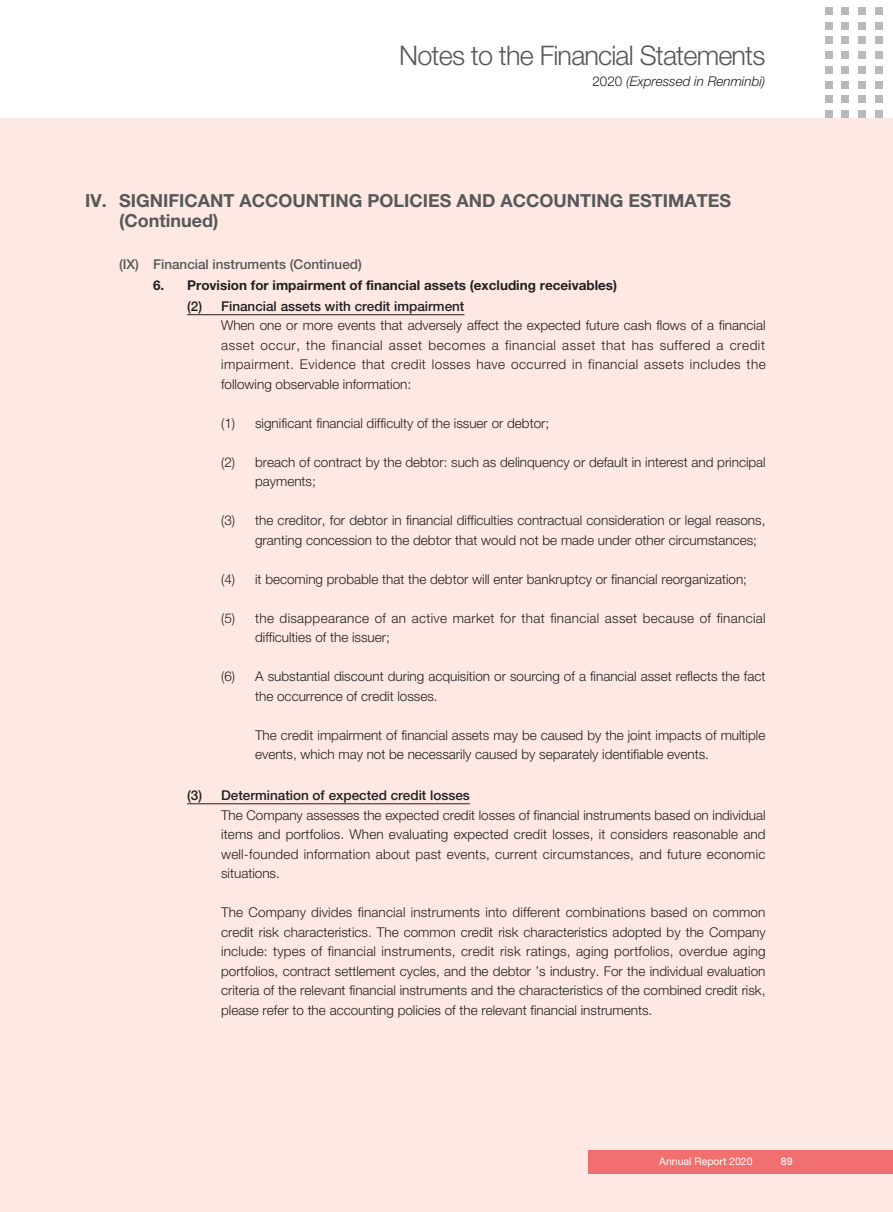
<style>
.page{position:relative;width:893px;height:1212px;background:#fde8e3}
.page>*{position:absolute;margin:0;border:0;box-sizing:border-box;transform-origin:0 0}
.t1{font:300 27px "Helvetica Neue LT Std";letter-spacing:-.03em;color:#57585a}
.t2{font:700 18px/19.5px "Helvetica Neue LT Std";color:#57585a}
.t3{font:300 13.5px/19.5px "Helvetica Neue LT Std";color:#231f20}
.t4{font:300 13.5px/19.5px "Helvetica Neue LT Std";letter-spacing:.025em;color:#231f20}
.t5{font:500 13.5px "Helvetica Neue LT Std";color:#231f20}
.t6{font:700 13.5px "Helvetica Neue LT Std";color:#231f20}
.t7{font:500 13.5px "Helvetica Neue LT Std";color:#57585a}
.t8{font:italic 300 13.5px "Helvetica Neue LT Std";color:#231f20}
.t9{font:10.5px "Helvetica Neue LT Std";color:#fff}
.t10{font:500 10.5px "Helvetica Neue LT Std";color:#f0f9f8}
.s1{font-style:normal}
</style>
<div class="page">
<div style="left:0;top:0;width:893px;height:118px;background:#fff"></div>
<div style="left:875px;top:7px;width:8px;height:8px;background:#b8b9bc"></div>
<div style="left:858px;top:7px;width:8px;height:8px;background:#b8b9bc"></div>
<div style="left:842px;top:7px;width:7px;height:8px;background:#b8b9bc"></div>
<div style="left:825px;top:7px;width:7px;height:8px;background:#b8b9bc"></div>
<div style="left:875px;top:22px;width:8px;height:7px;background:#b8b9bc"></div>
<div style="left:858px;top:22px;width:8px;height:7px;background:#b8b9bc"></div>
<div style="left:842px;top:22px;width:7px;height:7px;background:#b8b9bc"></div>
<div style="left:825px;top:22px;width:7px;height:7px;background:#b8b9bc"></div>
<div style="left:875px;top:37px;width:8px;height:7px;background:#b8b9bc"></div>
<div style="left:858px;top:37px;width:8px;height:7px;background:#b8b9bc"></div>
<div style="left:842px;top:37px;width:7px;height:7px;background:#b8b9bc"></div>
<div style="left:825px;top:37px;width:7px;height:7px;background:#b8b9bc"></div>
<div style="left:875px;top:51px;width:8px;height:8px;background:#b8b9bc"></div>
<div style="left:858px;top:51px;width:8px;height:8px;background:#b8b9bc"></div>
<div style="left:842px;top:51px;width:7px;height:8px;background:#b8b9bc"></div>
<div style="left:825px;top:51px;width:7px;height:8px;background:#b8b9bc"></div>
<div style="left:875px;top:66px;width:8px;height:8px;background:#b8b9bc"></div>
<div style="left:858px;top:66px;width:8px;height:8px;background:#b8b9bc"></div>
<div style="left:842px;top:66px;width:7px;height:8px;background:#b8b9bc"></div>
<div style="left:825px;top:66px;width:7px;height:8px;background:#b8b9bc"></div>
<div style="left:875px;top:81px;width:8px;height:7px;background:#b8b9bc"></div>
<div style="left:858px;top:81px;width:8px;height:7px;background:#b8b9bc"></div>
<div style="left:842px;top:81px;width:7px;height:7px;background:#b8b9bc"></div>
<div style="left:825px;top:81px;width:7px;height:7px;background:#b8b9bc"></div>
<div style="left:875px;top:96px;width:8px;height:7px;background:#b8b9bc"></div>
<div style="left:858px;top:96px;width:8px;height:7px;background:#b8b9bc"></div>
<div style="left:842px;top:96px;width:7px;height:7px;background:#b8b9bc"></div>
<div style="left:825px;top:96px;width:7px;height:7px;background:#b8b9bc"></div>
<div style="left:875px;top:110px;width:8px;height:8px;background:#b8b9bc"></div>
<div style="left:858px;top:110px;width:8px;height:8px;background:#b8b9bc"></div>
<div style="left:842px;top:110px;width:7px;height:8px;background:#b8b9bc"></div>
<div style="left:825px;top:110px;width:7px;height:8px;background:#b8b9bc"></div>
<div style="left:588px;top:1150px;width:305px;height:24px;background:#f26f6f"></div>
<hr style="left:187px;top:314px;width:277px;height:1px;background:#231f20">
<hr style="left:187px;top:803px;width:283px;height:1px;background:#231f20">
<h1 class="t1" style="left:399px;top:39px;width:368px">Notes to the Financial Statements</h1>
<p class="t8" style="left:592px;top:73px;width:175px"><span class="s1">2020</span> (Expressed in Renminbi)</p>
<h2 class="t2" style="left:119px;top:191px;width:613px;text-indent:-34px">IV. SIGNIFICANT ACCOUNTING POLICIES AND ACCOUNTING ESTIMATES (Continued)</h2>
<p class="t7" style="left:119px;top:256px;width:244px">(IX) Financial instruments (Continued)</p>
<p class="t6" style="left:153px;top:277px;width:466px">6. Provision for impairment of financial assets (excluding receivables)</p>
<p class="t5" style="left:187px;top:298px;width:279px">(2) Financial assets with credit impairment</p>
<p class="t3" style="left:221px;top:316px;width:546px;text-align:justify">When one or more events that adversely affect the expected future cash flows of a financial asset occur, the financial asset becomes a financial asset that has suffered a credit impairment. Evidence that credit losses have occurred in financial assets includes the following observable information:</p>
<p class="t3" style="left:221px;top:413px;width:330px">(1) significant financial difficulty of the issuer or debtor;</p>
<p class="t3" style="left:255px;top:452px;width:512px;text-indent:-34px">(2) breach of contract by the debtor: such as delinquency or default in interest and principal payments;</p>
<p class="t3" style="left:255px;top:511px;width:512px;text-indent:-34px">(3) the creditor, for debtor in financial difficulties contractual consideration or legal reasons, granting concession to the debtor that would not be made under other circumstances;</p>
<p class="t3" style="left:221px;top:569px;width:527px">(4) it becoming probable that the debtor will enter bankruptcy or financial reorganization;</p>
<p class="t4" style="left:255px;top:608px;width:512px;text-indent:-34px">(5) the disappearance of an active market for that financial asset because of financial difficulties of the issuer;</p>
<p class="t3" style="left:255px;top:667px;width:512px;text-indent:-34px">(6) A substantial discount during acquisition or sourcing of a financial asset reflects the fact the occurrence of credit losses.</p>
<p class="t3" style="left:255px;top:725px;width:512px">The credit impairment of financial assets may be caused by the joint impacts of multiple events, which may not be necessarily caused by separately identifiable events.</p>
<p class="t5" style="left:187px;top:787px;width:284px">(3) Determination of expected credit losses</p>
<p class="t3" style="left:221px;top:805px;width:546px;text-align:justify">The Company assesses the expected credit losses of financial instruments based on individual items and portfolios. When evaluating expected credit losses, it considers reasonable and well-founded information about past events, current circumstances, and future economic situations.</p>
<p class="t3" style="left:221px;top:902px;width:546px;text-align:justify">The Company divides financial instruments into different combinations based on common credit risk characteristics. The common credit risk characteristics adopted by the Company include: types of financial instruments, credit risk ratings, aging portfolios, overdue aging portfolios, contract settlement cycles, and the debtor ’s industry. For the individual evaluation criteria of the relevant financial instruments and the characteristics of the combined credit risk, please refer to the accounting policies of the relevant financial instruments.</p>
<p class="t9" style="left:659px;top:1155px;width:95px">Annual Report 2020</p>
<p class="t10" style="left:781px;top:1155px;width:13px">89</p>
</div>
